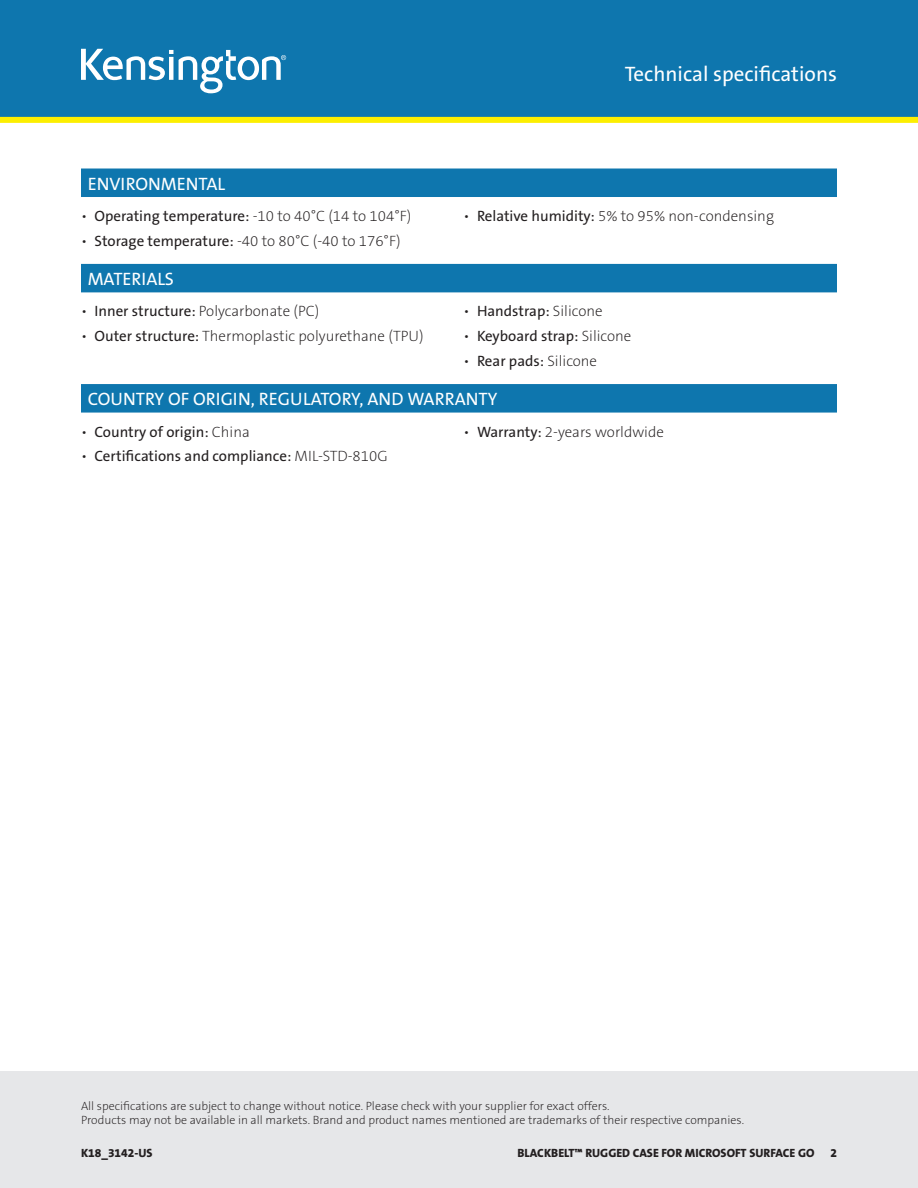
<style>
.page{position:relative;width:918px;height:1188px;background:#fff}
.page>*{position:absolute;margin:0;border:0;box-sizing:border-box;transform-origin:0 0}
.t1{font:21px "The Sans KENSINGTON5 Rg";color:#fff}
.Blue_Bar_Header{font:18px "The Sans KENSINGTON5 Rg";color:#fff}
.t2{font:15px "The Sans KENSINGTON2 XL";color:#231f20}
.t3{font:15px "The Sans KENSINGTON5 Rg";color:#231f20}
.t4{font:12px/14.4px "The Sans KENSINGTON2 XL";color:#231f20}
.t5{font:12px "The Sans KENSINGTON8 XB";color:#231f20}
.s1{font-family:"The Sans KENSINGTON5 Rg"}
.s2{font-family:"The Sans KENSINGTON2 XL"}
</style>
<div class="page">
<div style="left:0;top:1071px;width:918px;height:117px;background:#e6e7e9"></div>
<div style="left:0;top:0;width:918px;height:120px;background:#0e76ae"></div>
<svg style="left:81px;top:49px;width:205px;height:44px"></svg>
<div style="left:0;top:117px;width:918px;height:6px;background:#fcee01"></div>
<div style="left:81px;top:169px;width:756px;height:28px;background:#0e76ae"></div>
<div style="left:81px;top:264px;width:756px;height:28px;background:#0e76ae"></div>
<div style="left:81px;top:384px;width:756px;height:29px;background:#0e76ae"></div>
<p class="Blue_Bar_Header" style="left:88px;top:174px;width:139px">ENVIRONMENTAL</p>
<p class="t2" style="left:81px;top:208px;width:332px">• <span class="s1">Operating temperature:</span> -10 to 40°C (14 to 104°F)</p>
<p class="t2" style="left:81px;top:233px;width:321px">• <span class="s1">Storage temperature:</span> -40 to 80°C (-40 to 176°F)</p>
<h1 class="t1" style="left:625px;top:63px;width:214px">Technical specifications</h1>
<p class="t2" style="left:464px;top:208px;width:312px">• <span class="s1">Relative humidity:</span> 5% to 95% non-condensing</p>
<p class="Blue_Bar_Header" style="left:88px;top:269px;width:88px">MATERIALS</p>
<p class="t2" style="left:81px;top:303px;width:240px">• <span class="s1">Inner structure:</span> Polycarbonate (PC)</p>
<p class="t2" style="left:81px;top:328px;width:344px">• <span class="s1">Outer structure:</span> Thermoplastic polyurethane (TPU)</p>
<p class="t3" style="left:464px;top:303px;width:141px"><span class="s2">•</span> Handstrap: <span class="s2">Silicone</span></p>
<p class="t3" style="left:464px;top:328px;width:169px"><span class="s2">•</span> Keyboard strap: <span class="s2">Silicone</span></p>
<p class="t2" style="left:464px;top:353px;width:135px">• <span class="s1">Rear pads:</span> Silicone</p>
<p class="Blue_Bar_Header" style="left:88px;top:389px;width:411px">COUNTRY OF ORIGIN, REGULATORY, AND WARRANTY</p>
<p class="t3" style="left:81px;top:423px;width:170px"><span class="s2">•</span> Country of origin: <span class="s2">China</span></p>
<p class="t3" style="left:81px;top:448px;width:308px"><span class="s2">•</span> Certifications and compliance: <span class="s2">MIL-STD-810G</span></p>
<p class="t2" style="left:464px;top:423px;width:202px">• <span class="s1">Warranty:</span> 2-years worldwide</p>
<p class="t4" style="left:81px;top:1099px;width:665px">All specifications are subject to change without notice. Please check with your supplier for exact offers.<br>Products may not be available in all markets. Brand and product names mentioned are trademarks of their respective companies.</p>
<p class="t5" style="left:81px;top:1146px;width:73px">K18_3142-US</p>
<p class="t5" style="left:518px;top:1146px;width:298px">BLACKBELT™ RUGGED CASE FOR MICROSOFT SURFACE GO</p>
<p class="t5" style="left:830px;top:1146px;width:8px">2</p>
</div>
